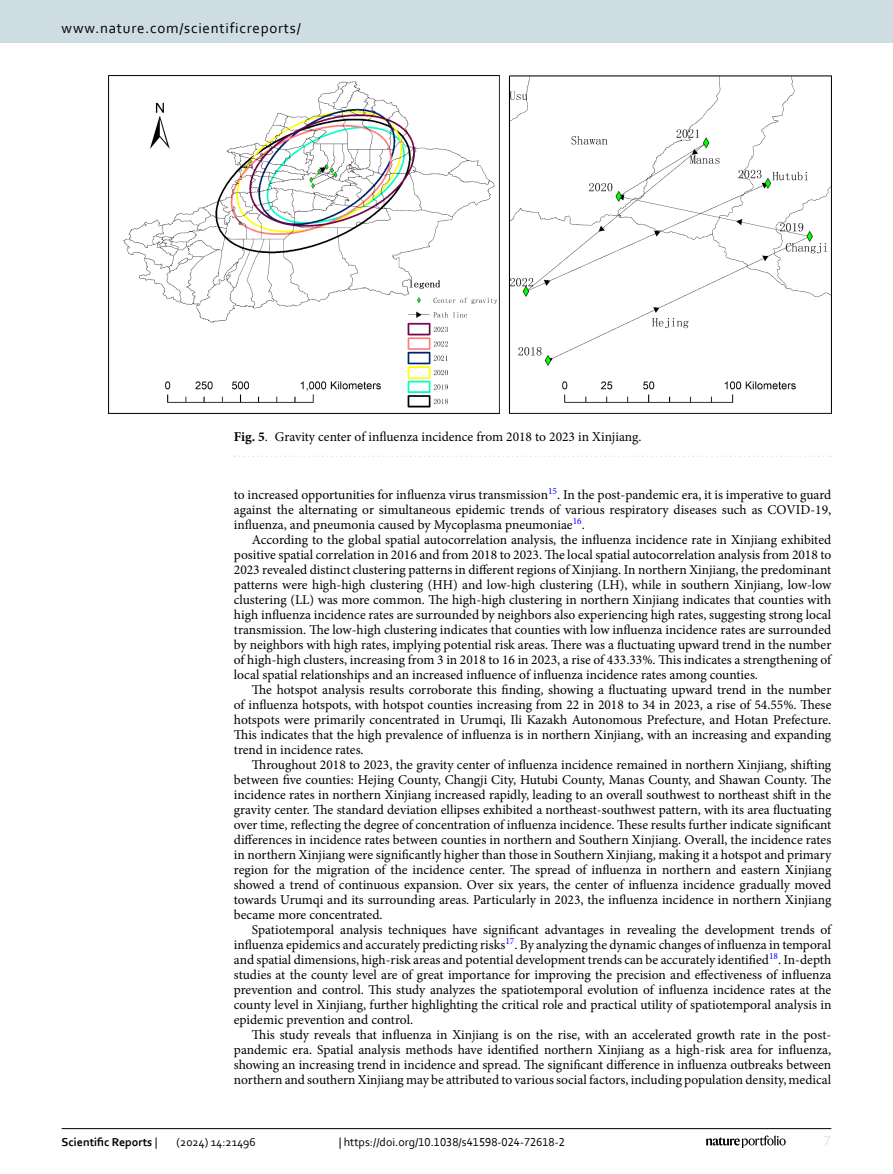
<style>
.page{position:relative;width:893px;height:1174px;background:#fff}
.page>*{position:absolute;margin:0;border:0;box-sizing:border-box;transform-origin:0 0}
.t1{font:15px "Corbel";letter-spacing:.05em;color:#000}
.t2{font:15px "Corbel";color:#d9e4eb}
.Body_Text_Indent{font:13.5px/15px "Minion Pro";color:#000;text-align:justify}
.Figure_Caption{font:13.5px "Minion Pro";color:#000}
.t3{font:12px "Corbel";color:#000}
.t4{font:700 12px "Corbel";color:#000}
.s1{font-weight:700}
.s2{font-weight:400}
</style>
<div class="page">
<img style="left:108px;top:76px;width:723px;height:337px">
<svg style="left:235px;top:455px;width:597px;height:2px"></svg>
<hr style="left:62px;top:1128px;width:769px;height:1px;background:#000">
<svg style="left:706px;top:1135px;width:80px;height:12px"></svg>
<div style="left:0;top:0;width:893px;height:43px;background:#cedde4"></div>
<p class="t1" style="left:62px;top:18px;width:241px">www.nature.com/scientificreports/</p>
<p class="Figure_Caption" style="left:234px;top:428px;width:409px"><span class="s1">Fig. 5</span>. Gravity center of influenza incidence from 2018 to 2023 in Xinjiang.</p>
<p class="Body_Text_Indent" style="left:234px;top:487px;width:599px">to increased opportunities for influenza virus transmission<sup>15</sup>. In the post-pandemic era, it is imperative to guard against the alternating or simultaneous epidemic trends of various respiratory diseases such as COVID-19, influenza, and pneumonia caused by Mycoplasma pneumoniae<sup>16</sup>.</p>
<p class="Body_Text_Indent" style="left:234px;top:532px;width:599px;text-indent:18px">According to the global spatial autocorrelation analysis, the influenza incidence rate in Xinjiang exhibited positive spatial correlation in 2016 and from 2018 to 2023. The local spatial autocorrelation analysis from 2018 to 2023 revealed distinct clustering patterns in different regions of Xinjiang. In northern Xinjiang, the predominant patterns were high-high clustering (HH) and low-high clustering (LH), while in southern Xinjiang, low-low clustering (LL) was more common. The high-high clustering in northern Xinjiang indicates that counties with high influenza incidence rates are surrounded by neighbors also experiencing high rates, suggesting strong local transmission. The low-high clustering indicates that counties with low influenza incidence rates are surrounded by neighbors with high rates, implying potential risk areas. There was a fluctuating upward trend in the number of high-high clusters, increasing from 3 in 2018 to 16 in 2023, a rise of 433.33%. This indicates a strengthening of local spatial relationships and an increased influence of influenza incidence rates among counties.</p>
<p class="Body_Text_Indent" style="left:234px;top:682px;width:599px;text-indent:18px">The hotspot analysis results corroborate this finding, showing a fluctuating upward trend in the number of influenza hotspots, with hotspot counties increasing from 22 in 2018 to 34 in 2023, a rise of 54.55%. These hotspots were primarily concentrated in Urumqi, Ili Kazakh Autonomous Prefecture, and Hotan Prefecture.<br>This indicates that the high prevalence of influenza is in northern Xinjiang, with an increasing and expanding trend in incidence rates.</p>
<p class="Body_Text_Indent" style="left:234px;top:757px;width:599px;text-indent:18px">Throughout 2018 to 2023, the gravity center of influenza incidence remained in northern Xinjiang, shifting between five counties: Hejing County, Changji City, Hutubi County, Manas County, and Shawan County. The incidence rates in northern Xinjiang increased rapidly, leading to an overall southwest to northeast shift in the gravity center. The standard deviation ellipses exhibited a northeast-southwest pattern, with its area fluctuating over time, reflecting the degree of concentration of influenza incidence. These results further indicate significant differences in incidence rates between counties in northern and Southern Xinjiang. Overall, the incidence rates in northern Xinjiang were significantly higher than those in Southern Xinjiang, making it a hotspot and primary region for the migration of the incidence center. The spread of influenza in northern and eastern Xinjiang showed a trend of continuous expansion. Over six years, the center of influenza incidence gradually moved towards Urumqi and its surrounding areas. Particularly in 2023, the influenza incidence in northern Xinjiang became more concentrated.</p>
<p class="Body_Text_Indent" style="left:234px;top:922px;width:599px;text-indent:18px">Spatiotemporal analysis techniques have significant advantages in revealing the development trends of influenza epidemics and accurately predicting risks<sup>17</sup>. By analyzing the dynamic changes of influenza in temporal and spatial dimensions, high-risk areas and potential development trends can be accurately identified<sup>18</sup>. In-depth studies at the county level are of great importance for improving the precision and effectiveness of influenza prevention and control. This study analyzes the spatiotemporal evolution of influenza incidence rates at the county level in Xinjiang, further highlighting the critical role and practical utility of spatiotemporal analysis in epidemic prevention and control.</p>
<p class="Body_Text_Indent" style="left:234px;top:1027px;width:599px;text-indent:18px">This study reveals that influenza in Xinjiang is on the rise, with an accelerated growth rate in the post&shy;pandemic era. Spatial analysis methods have identified northern Xinjiang as a high-risk area for influenza, showing an increasing trend in incidence and spread. The significant difference in influenza outbreaks between northern and southern Xinjiang may be attributed to various social factors, including population density, medical</p>
<p class="t4" style="left:62px;top:1134px;width:97px">Scientific Reports <span class="s2">|</span></p>
<p class="t3" style="left:177px;top:1134px;width:81px">(2024) 14:21496</p>
<p class="t3" style="left:339px;top:1134px;width:228px">| https://doi.org/10.1038/s41598-024-72618-2</p>
<p class="t2" style="left:824px;top:1132px;width:9px">7</p>
</div>
